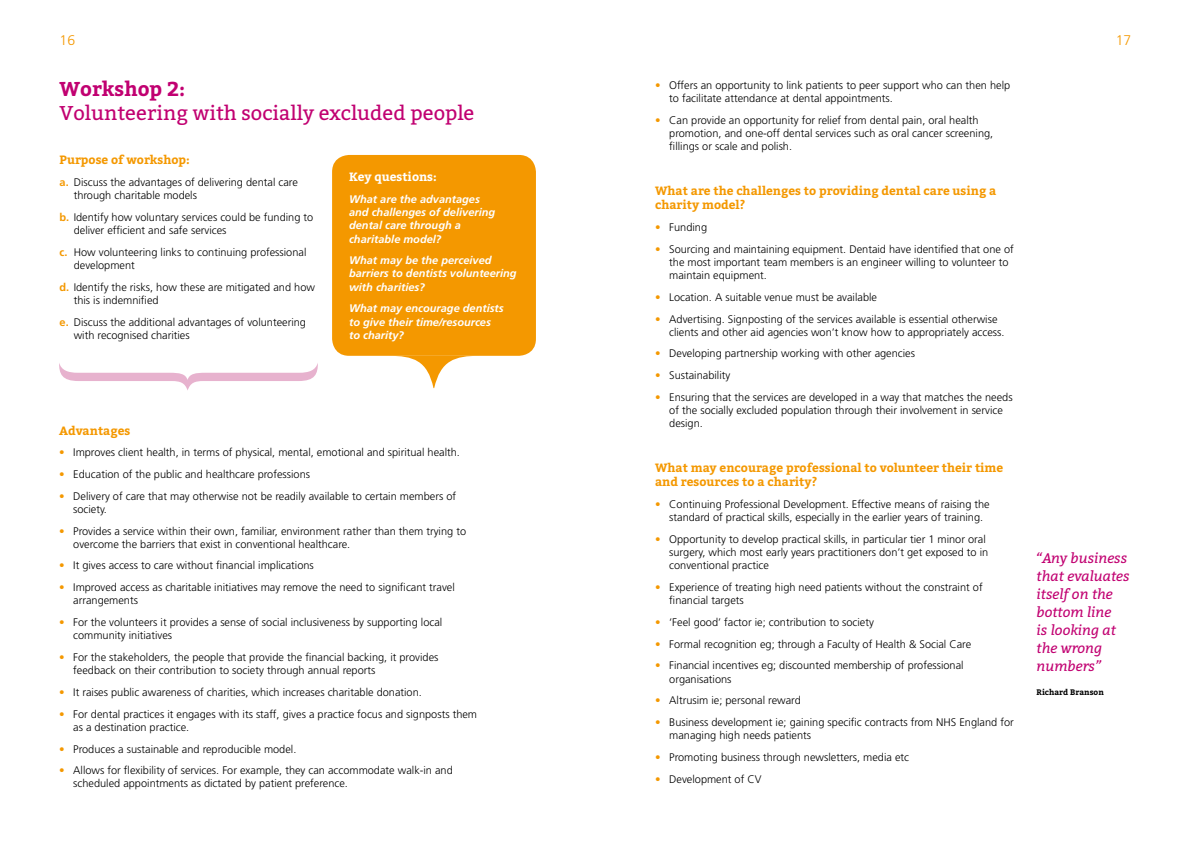
<style>
.page{position:relative;width:1191px;height:842px;background:#fff}
.page>*{position:absolute;margin:0;border:0;box-sizing:border-box;transform-origin:0 0}
.t1{font:20px "Bitter";color:#c10071}
.t2{font:700 20px "Bitter";color:#c10071}
.t3{font:italic 14px/18px "Bitter";color:#c10071}
.t4{font:300 14px "Frutiger";color:#f49800}
.t5{font:700 12px/14.4px "Bitter";color:#f49800}
.t6{font:700 12px "Bitter";color:#fff}
.t7{font:300 11px/13.2px "Frutiger";color:#000}
.t8{font:italic 700 11px/13.2px "Frutiger";color:#fff}
.t9{font:700 8px "Bitter";color:#000}
.s1{font-weight:700;color:#f49800}
.s2{color:#f49800}
</style>
<div class="page">
<div style="left:332px;top:155px;width:204px;height:201px;background:#f49800;border-radius:17px"></div>
<svg style="left:396px;top:356px;width:76px;height:32px"></svg>
<svg style="left:59px;top:363px;width:259px;height:27px"></svg>
<p class="t4" style="left:60px;top:32px;width:17px">16</p>
<p class="t4" style="left:1115px;top:32px;width:17px">17</p>
<h1 class="t2" style="left:60px;top:73px;width:127px">Workshop 2:</h1>
<h1 class="t1" style="left:60px;top:98px;width:416px">Volunteering with socially excluded people</h1>
<p class="t5" style="left:60px;top:152px;width:132px">Purpose of workshop:</p>
<p class="t7" style="left:74px;top:176px;width:226px;text-indent:-14px"><span class="s1">a.</span> Discuss the advantages of delivering dental care through charitable models</p>
<p class="t7" style="left:74px;top:210px;width:241px;text-indent:-14px"><span class="s1">b.</span> Identify how voluntary services could be funding to deliver efficient and safe services</p>
<p class="t7" style="left:74px;top:245px;width:234px;text-indent:-14px"><span class="s1">c.</span> How volunteering links to continuing professional development</p>
<p class="t7" style="left:74px;top:280px;width:243px;text-indent:-14px"><span class="s1">d.</span> Identify the risks, how these are mitigated and how this is indemnified</p>
<p class="t7" style="left:74px;top:315px;width:234px;text-indent:-14px"><span class="s1">e.</span> Discuss the additional advantages of volunteering with recognised charities</p>
<p class="t6" style="left:349px;top:168px;width:89px">Key questions:</p>
<p class="t8" style="left:349px;top:192px;width:148px">What are the advantages and challenges of delivering dental care through a charitable model?</p>
<p class="t8" style="left:349px;top:254px;width:169px">What may be the perceived barriers to dentists volunteering with charities?</p>
<p class="t8" style="left:349px;top:302px;width:156px">What may encourage dentists to give their time/resources to charity?</p>
<p class="t5" style="left:59px;top:423px;width:73px">Advantages</p>
<p class="t7" style="left:59px;top:446px;width:402px"><span class="s2">•</span> Improves client health, in terms of physical, mental, emotional and spiritual health.</p>
<p class="t7" style="left:59px;top:467px;width:252px"><span class="s2">•</span> Education of the public and healthcare professions</p>
<p class="t7" style="left:73px;top:489px;width:384px;text-indent:-14px"><span class="s2">•</span> Delivery of care that may otherwise not be readily available to certain members of society.</p>
<p class="t7" style="left:73px;top:524px;width:394px;text-indent:-14px"><span class="s2">•</span> Provides a service within their own, familiar, environment rather than them trying to overcome the barriers that exist in conventional healthcare.</p>
<p class="t7" style="left:59px;top:559px;width:256px"><span class="s2">•</span> It gives access to care without financial implications</p>
<p class="t7" style="left:73px;top:581px;width:383px;text-indent:-14px"><span class="s2">•</span> Improved access as charitable initiatives may remove the need to significant travel arrangements</p>
<p class="t7" style="left:73px;top:616px;width:370px;text-indent:-14px"><span class="s2">•</span> For the volunteers it provides a sense of social inclusiveness by supporting local community initiatives</p>
<p class="t7" style="left:73px;top:650px;width:367px;text-indent:-14px"><span class="s2">•</span> For the stakeholders, the people that provide the financial backing, it provides feedback on their contribution to society through annual reports</p>
<p class="t7" style="left:59px;top:685px;width:364px"><span class="s2">•</span> It raises public awareness of charities, which increases charitable donation.</p>
<p class="t7" style="left:73px;top:707px;width:405px;text-indent:-14px"><span class="s2">•</span> For dental practices it engages with its staff, gives a practice focus and signposts them as a destination practice.</p>
<p class="t7" style="left:59px;top:742px;width:239px"><span class="s2">•</span> Produces a sustainable and reproducible model.</p>
<p class="t7" style="left:73px;top:764px;width:381px;text-indent:-14px"><span class="s2">•</span> Allows for flexibility of services. For example, they can accommodate walk-in and scheduled appointments as dictated by patient preference.</p>
<p class="t7" style="left:669px;top:79px;width:342px;text-indent:-14px"><span class="s2">•</span> Offers an opportunity to link patients to peer support who can then help to facilitate attendance at dental appointments.</p>
<p class="t7" style="left:669px;top:113px;width:325px;text-indent:-14px"><span class="s2">•</span> Can provide an opportunity for relief from dental pain, oral health promotion, and one-off dental services such as oral cancer screening, fillings or scale and polish.</p>
<p class="t5" style="left:655px;top:183px;width:343px">What are the challenges to providing dental care using a charity model?</p>
<p class="t7" style="left:655px;top:221px;width:54px"><span class="s2">•</span> Funding</p>
<p class="t7" style="left:669px;top:242px;width:346px;text-indent:-14px"><span class="s2">•</span> Sourcing and maintaining equipment. Dentaid have identified that one of the most important team members is an engineer willing to volunteer to maintain equipment.</p>
<p class="t7" style="left:655px;top:290px;width:223px"><span class="s2">•</span> Location. A suitable venue must be available</p>
<p class="t7" style="left:669px;top:312px;width:337px;text-indent:-14px"><span class="s2">•</span> Advertising. Signposting of the services available is essential otherwise clients and other aid agencies won’t know how to appropriately access.</p>
<p class="t7" style="left:655px;top:347px;width:261px"><span class="s2">•</span> Developing partnership working with other agencies</p>
<p class="t7" style="left:655px;top:369px;width:77px"><span class="s2">•</span> Sustainability</p>
<p class="t7" style="left:669px;top:390px;width:345px;text-indent:-14px"><span class="s2">•</span> Ensuring that the services are developed in a way that matches the needs of the socially excluded population through their involvement in service design.</p>
<p class="t5" style="left:655px;top:460px;width:350px">What may encourage professional to volunteer their time and resources to a charity?</p>
<p class="t7" style="left:669px;top:498px;width:322px;text-indent:-14px"><span class="s2">•</span> Continuing Professional Development. Effective means of raising the standard of practical skills, especially in the earlier years of training.</p>
<p class="t7" style="left:669px;top:532px;width:321px;text-indent:-14px"><span class="s2">•</span> Opportunity to develop practical skills, in particular tier 1 minor oral surgery, which most early years practitioners don’t get exposed to in conventional practice</p>
<p class="t7" style="left:669px;top:581px;width:315px;text-indent:-14px"><span class="s2">•</span> Experience of treating high need patients without the constraint of financial targets</p>
<p class="t7" style="left:655px;top:615px;width:220px"><span class="s2">•</span> ‘Feel good’ factor ie; contribution to society</p>
<p class="t7" style="left:655px;top:637px;width:318px"><span class="s2">•</span> Formal recognition eg; through a Faculty of Health &amp; Social Care</p>
<p class="t7" style="left:669px;top:659px;width:296px;text-indent:-14px"><span class="s2">•</span> Financial incentives eg; discounted membership of professional organisations</p>
<p class="t7" style="left:655px;top:694px;width:147px"><span class="s2">•</span> Altrusim ie; personal reward</p>
<p class="t7" style="left:669px;top:715px;width:346px;text-indent:-14px"><span class="s2">•</span> Business development ie; gaining specific contracts from NHS England for managing high needs patients</p>
<p class="t7" style="left:655px;top:750px;width:255px"><span class="s2">•</span> Promoting business through newsletters, media etc</p>
<p class="t7" style="left:655px;top:772px;width:108px"><span class="s2">•</span> Development of CV</p>
<p class="t3" style="left:1036px;top:548px;width:94px">“Any business that evaluates itself on the bottom line<br>is looking at the wrong numbers”</p>
<p class="t9" style="left:1036px;top:685px;width:69px">Richard Branson</p>
</div>
